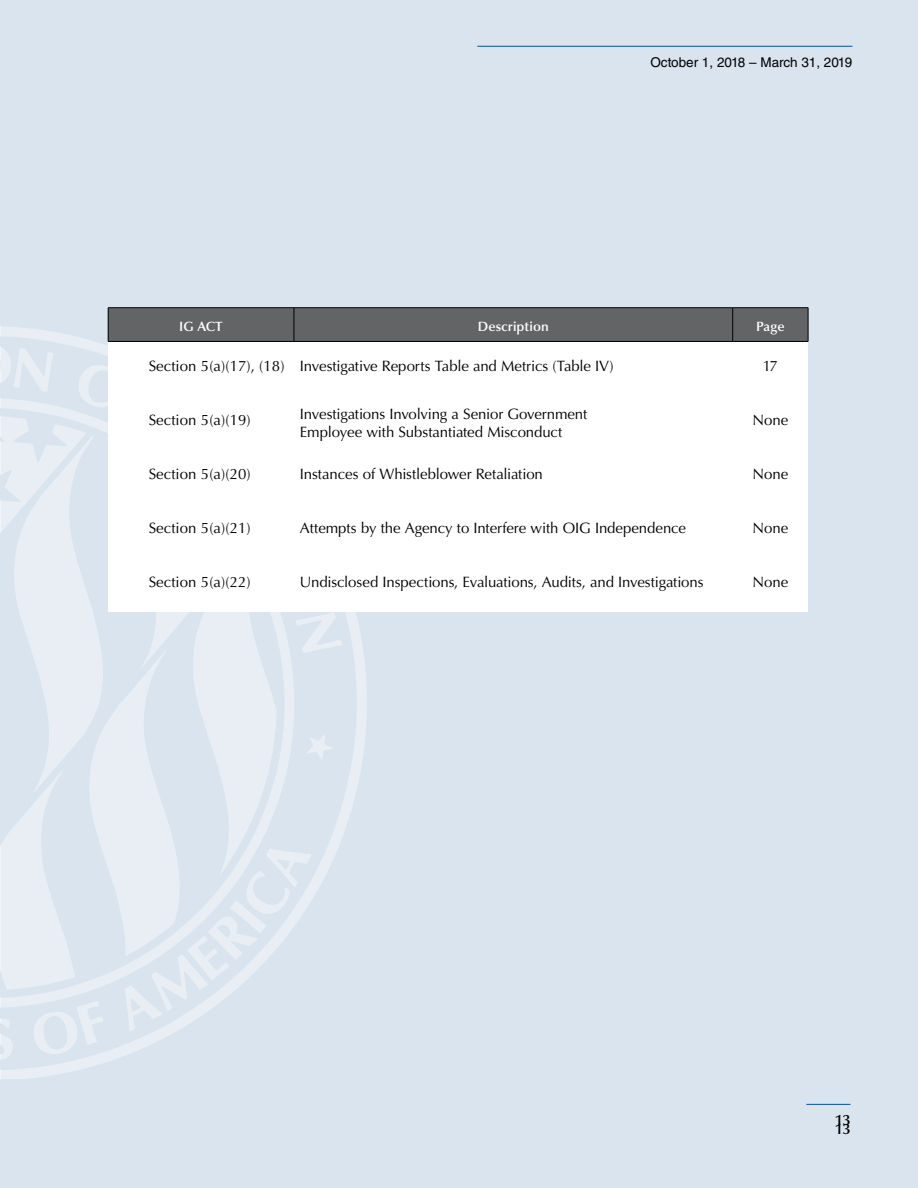
<style>
.page{position:relative;width:918px;height:1188px;background:#d9e4ee}
.page>*{position:absolute;margin:0;border:0;box-sizing:border-box;transform-origin:0 0}
.t1{font:15px/18px "Optima LT Std";letter-spacing:-.005em;color:#000}
.t2{font:600 15px "Optima LT Std";color:#000}
.t3{font:13.5px "Helvetica LT Std";color:#000}
.t4{font:600 13.5px "Optima LT Std";letter-spacing:.005em;color:#fff}
</style>
<div class="page">
<hr style="left:806px;top:1104px;width:44px;height:1px;background:#0054a4">
<hr style="left:477px;top:46px;width:375px;height:1px;background:#0054a4">
<svg style="left:342px;top:612px;width:25px;height:224px"></svg>
<svg style="left:0;top:325px;width:342px;height:754px"></svg>
<div style="left:108px;top:341px;width:186px;height:55px;background:#fff"></div>
<div style="left:294px;top:341px;width:439px;height:55px;background:#fff"></div>
<div style="left:733px;top:341px;width:75px;height:55px;background:#fff"></div>
<div style="left:108px;top:450px;width:186px;height:54px;background:#fff"></div>
<div style="left:294px;top:450px;width:439px;height:54px;background:#fff"></div>
<div style="left:733px;top:450px;width:75px;height:54px;background:#fff"></div>
<div style="left:108px;top:558px;width:186px;height:54px;background:#fff"></div>
<div style="left:294px;top:558px;width:439px;height:54px;background:#fff"></div>
<div style="left:733px;top:558px;width:75px;height:54px;background:#fff"></div>
<div style="left:108px;top:396px;width:186px;height:54px;background:#fff"></div>
<div style="left:294px;top:396px;width:439px;height:54px;background:#fff"></div>
<div style="left:733px;top:396px;width:75px;height:54px;background:#fff"></div>
<div style="left:108px;top:504px;width:186px;height:54px;background:#fff"></div>
<div style="left:294px;top:504px;width:439px;height:54px;background:#fff"></div>
<div style="left:733px;top:504px;width:75px;height:54px;background:#fff"></div>
<div style="left:108px;top:308px;width:186px;height:33px;background:#636466"></div>
<div style="left:294px;top:308px;width:439px;height:33px;background:#636466"></div>
<div style="left:733px;top:308px;width:75px;height:33px;background:#636466"></div>
<hr style="left:108px;top:307px;width:186px;height:1px;background:#000">
<hr style="left:108px;top:308px;width:1px;height:33px;background:#000">
<hr style="left:294px;top:307px;width:439px;height:1px;background:#000">
<hr style="left:733px;top:307px;width:75px;height:1px;background:#000">
<hr style="left:808px;top:308px;width:1px;height:33px;background:#000">
<hr style="left:108px;top:341px;width:186px;height:1px;background:#000">
<hr style="left:294px;top:341px;width:439px;height:1px;background:#000">
<hr style="left:733px;top:341px;width:75px;height:1px;background:#000">
<hr style="left:294px;top:308px;width:1px;height:33px;background:#000">
<hr style="left:732px;top:308px;width:1px;height:33px;background:#000">
<p class="t3" style="left:650px;top:54px;width:203px">October 1, 2018 – March 31, 2019</p>
<p class="t4" style="left:179px;top:318px;width:45px">IG ACT</p>
<p class="t4" style="left:478px;top:318px;width:73px">Description</p>
<p class="t4" style="left:756px;top:318px;width:30px">Page</p>
<p class="t1" style="left:149px;top:357px;width:467px">Section 5(a)(17), (18) Investigative Reports Table and Metrics (Table IV)</p>
<p class="t1" style="left:763px;top:357px;width:17px">17</p>
<p class="t1" style="left:149px;top:411px;width:104px">Section 5(a)(19)</p>
<p class="t1" style="left:300px;top:405px;width:289px">Investigations Involving a Senior Government<br>Employee with Substantiated Misconduct</p>
<p class="t1" style="left:753px;top:411px;width:37px">None</p>
<p class="t1" style="left:149px;top:465px;width:104px">Section 5(a)(20)</p>
<p class="t1" style="left:300px;top:465px;width:244px">Instances of Whistleblower Retaliation</p>
<p class="t1" style="left:753px;top:465px;width:37px">None</p>
<p class="t1" style="left:149px;top:519px;width:104px">Section 5(a)(21)</p>
<p class="t1" style="left:300px;top:519px;width:388px">Attempts by the Agency to Interfere with OIG Independence</p>
<p class="t1" style="left:753px;top:519px;width:37px">None</p>
<p class="t1" style="left:149px;top:573px;width:104px">Section 5(a)(22)</p>
<p class="t1" style="left:300px;top:573px;width:405px">Undisclosed Inspections, Evaluations, Audits, and Investigations</p>
<p class="t1" style="left:753px;top:573px;width:37px">None</p>
<p class="t2" style="left:835px;top:1111px;width:17px">13</p>
<p class="t2" style="left:835px;top:1120px;width:17px">13</p>
</div>
